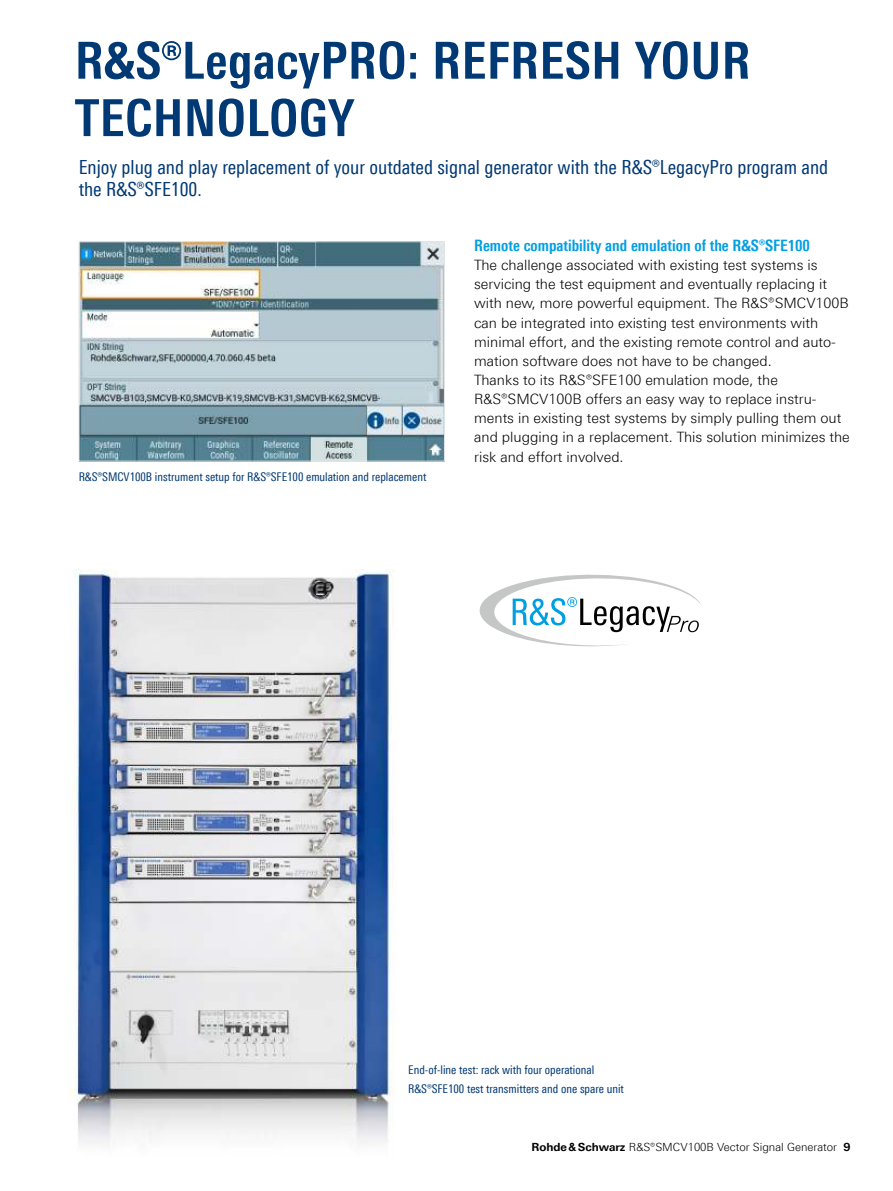
<style>
.page{position:relative;width:893px;height:1191px;background:#fff}
.page>*{position:absolute;margin:0;border:0;box-sizing:border-box;transform-origin:0 0}
.t1{font:700 51px/57.4px "Linotype Univers 620 Cn";letter-spacing:.01em;color:#003973}
.t2{font:19.5px/22px "Linotype Univers 420 Cn";color:#003973}
.t3{font:700 15.75px "Linotype Univers 620 Cn";color:#009ee3}
.t4{font:300 14.25px/19.2px "Linotype Univers 330";color:#000}
.t5{font:12px/19.2px "Linotype Univers 420 Cn";color:#003973}
.t6{font:300 11.25px "Linotype Univers 330";color:#000}
.s1{font-family:"Linotype Univers 630";font-weight:700}
</style>
<div class="page">
<svg style="left:479px;top:574px;width:222px;height:73px"></svg>
<img style="left:81px;top:243px;width:362px;height:216px">
<div style="left:79px;top:241px;width:366px;height:220px;border:1px solid #e1e5e8"></div>
<img style="left:69px;top:569px;width:325px;height:577px">
<h1 class="t1" style="left:75px;top:36px;width:677px">R&amp;S®LegacyPRO: REFRESH YOUR<br>TECHNOLOGY</h1>
<h2 class="t2" style="left:79px;top:158px;width:751px">Enjoy plug and play replacement of your outdated signal generator with the R&amp;S®LegacyPro program and the R&amp;S®SFE100.</h2>
<p class="t5" style="left:79px;top:468px;width:349px">R&amp;S®SMCV100B instrument setup for R&amp;S®SFE100 emulation and replacement</p>
<p class="t3" style="left:474px;top:239px;width:337px">Remote compatibility and emulation of the R&amp;S®SFE100</p>
<p class="t4" style="left:474px;top:256px;width:377px">The challenge associated with existing test systems is servicing the test equipment and eventually replacing it with new, more powerful equipment. The R&amp;S®SMCV100B can be integrated into existing test environments with minimal effort, and the existing remote control and auto&shy;mation software does not have to be changed.<br>Thanks to its R&amp;S®SFE100 emulation mode, the R&amp;S®SMCV100B offers an easy way to replace instru&shy;ments in existing test systems by simply pulling them out and plugging in a replacement. This solution minimizes the risk and effort involved.</p>
<p class="t5" style="left:408px;top:1061px;width:217px">End-of-line test: rack with four operational<br>R&amp;S®SFE100 test transmitters and one spare unit</p>
<p class="t6" style="left:531px;top:1141px;width:320px"><span class="s1">Rohde &amp; Schwarz</span> R&amp;S®SMCV100B Vector Signal Generator <span class="s1">9</span></p>
</div>
